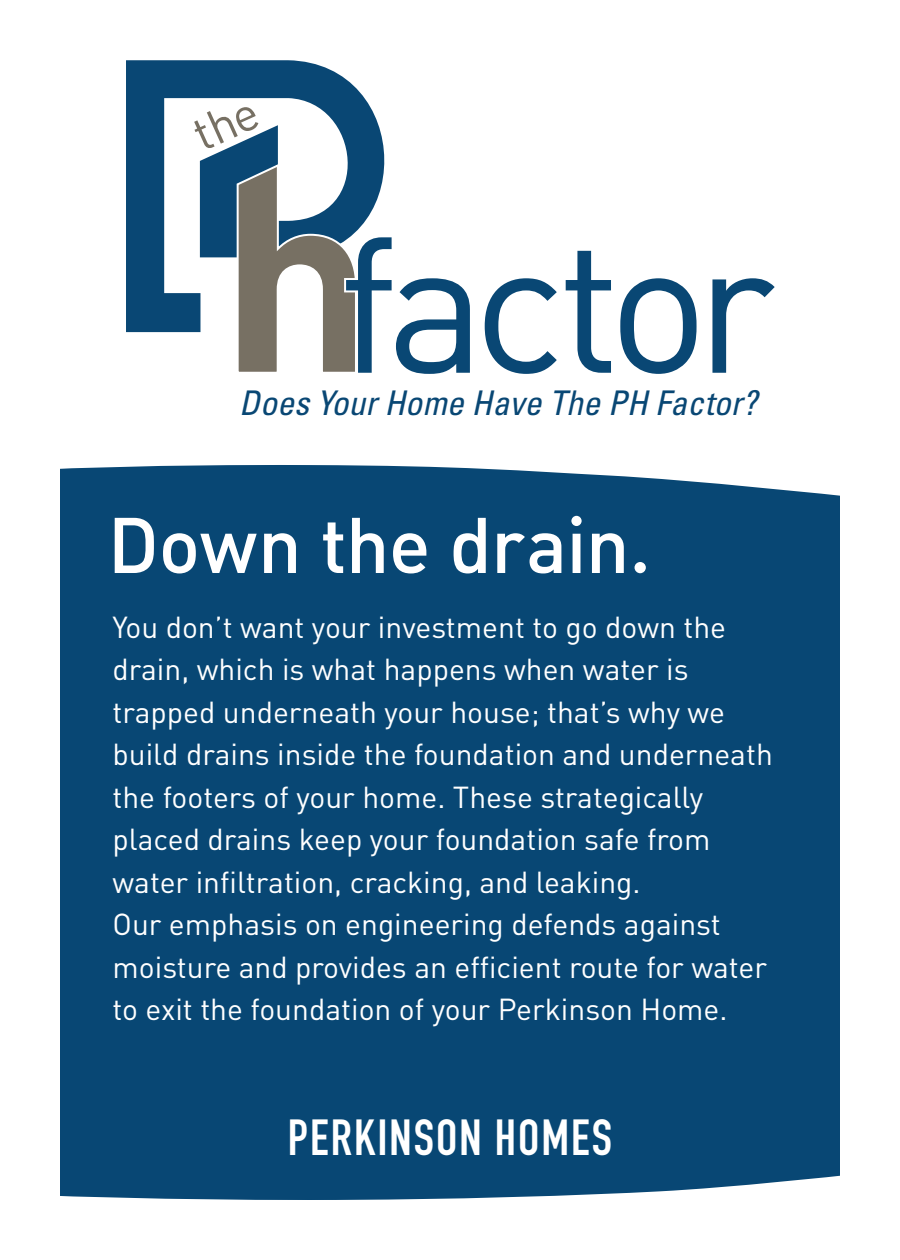
<style>
.page{position:relative;width:900px;height:1260px;background:#fff}
.page>*{position:absolute;margin:0;border:0;box-sizing:border-box;transform-origin:0 0}
.t1{font:77.5px "DIN Medium Alternate";letter-spacing:-.01em;color:#fff}
.t2{font:50px "DIN Engschrift Std";letter-spacing:.04em;color:#fff}
.t3{font:italic condensed 34px "Univers LT Std";color:#094774}
.t4{font:30px/42.5px "DIN";color:#fff}
</style>
<div class="page">
<svg style="left:126px;top:60px;width:259px;height:272px;fill:#094774"></svg>
<svg style="left:236px;top:162px;width:234px;height:212px"></svg>
<svg style="left:485px;top:278px;width:72px;height:96px"></svg>
<svg style="left:566px;top:251px;width:45px;height:122px"></svg>
<svg style="left:620px;top:278px;width:77px;height:96px"></svg>
<svg style="left:712px;top:278px;width:63px;height:95px"></svg>
<div style="left:60px;top:465px;width:780px;height:735px;background:#084774"></div>
<svg style="left:191px;top:104px;width:69px;height:47px"></svg>
<p class="t3" style="left:239px;top:381px;width:520px">Does Your Home Have The PH Factor?</p>
<p class="t1" style="left:108px;top:493px;width:545px">Down the drain.</p>
<p class="t4" style="left:112px;top:606px;width:662px">You don’t want your investment to go down the drain, which is what happens when water is trapped underneath your house; that’s why we build drains inside the foundation and underneath the footers of your home. These strategically placed drains keep your foundation safe from water infiltration, cracking, and leaking.<br>Our emphasis on engineering defends against moisture and provides an efficient route for water to exit the foundation of your Perkinson Home.</p>
<p class="t2" style="left:288px;top:1109px;width:326px">PERKINSON HOMES</p>
</div>
